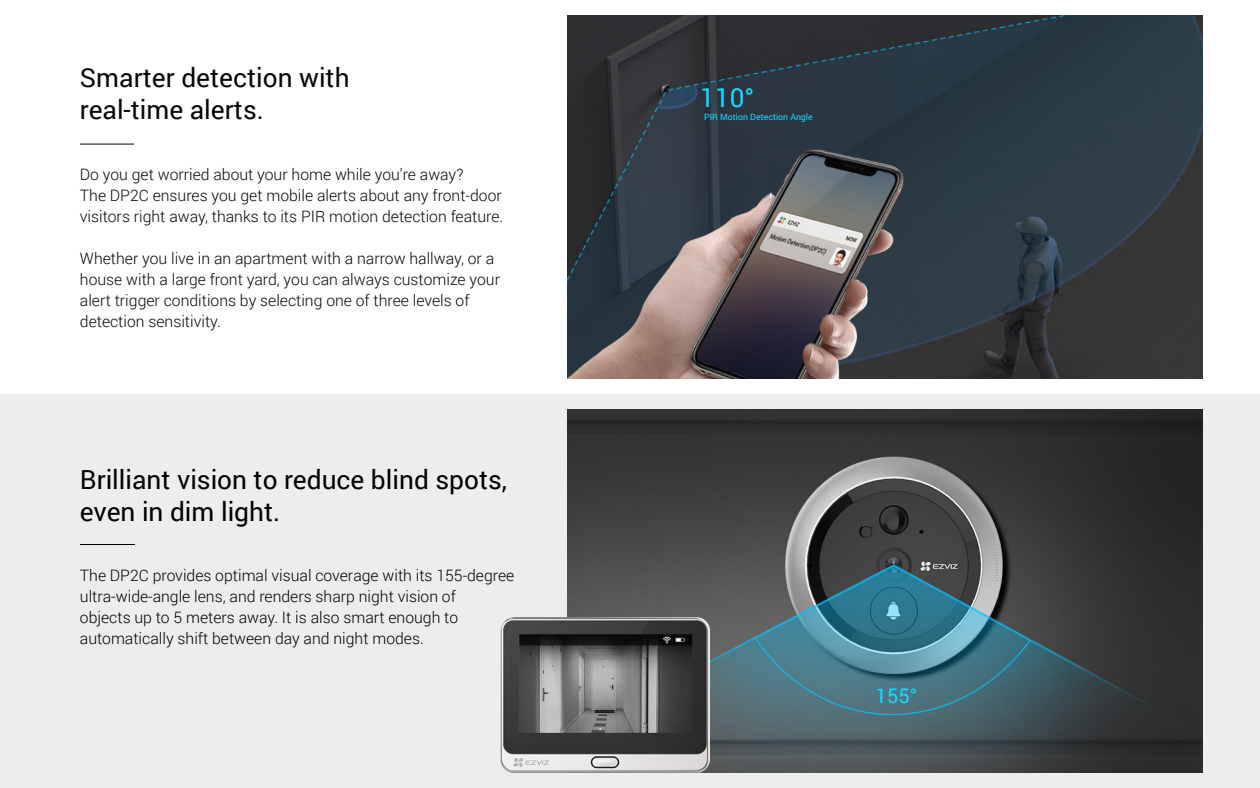
<style>
.page{position:relative;width:1260px;height:788px;background:#fff}
.page>*{position:absolute;margin:0;border:0;box-sizing:border-box;transform-origin:0 0}
.t1{font:26.25px/31.5px "Roboto";color:#000}
.t2{font:26.25px/31.5px "Roboto";color:#070707}
.t3{font:26.25px "Roboto";color:#10ddff}
.t4{font:20.12px "Roboto";color:#10ddff}
.t5{font:300 15.75px/21px "Roboto";color:#070707}
.t6{font:300 15.75px/21px "Roboto";color:#000}
.t7{font:8.75px "Roboto";color:#10ddff}
</style>
<div class="page">
<div style="left:0;top:394px;width:1260px;height:394px;background:#ededed"></div>
<img style="left:567px;top:16px;width:635px;height:362px">
<img style="left:567px;top:410px;width:635px;height:362px">
<hr style="left:80px;top:144px;width:54px;height:1px;background:#050505">
<hr style="left:80px;top:544px;width:54px;height:1px;background:#000">
<img style="left:567px;top:149px;width:336px;height:229px">
<img style="left:500px;top:617px;width:209px;height:155px">
<h1 class="t2" style="left:80px;top:61px;width:271px">Smarter detection with real-time alerts.</h1>
<p class="t5" style="left:80px;top:164px;width:425px">Do you get worried about your home while you’re away?<br>The DP2C ensures you get mobile alerts about any front-door visitors right away, thanks to its PIR motion detection feature.</p>
<p class="t5" style="left:80px;top:248px;width:422px">Whether you live in an apartment with a narrow hallway, or a house with a large front yard, you can always customize your alert trigger conditions by selecting one of three levels of detection sensitivity.</p>
<h1 class="t1" style="left:80px;top:463px;width:429px">Brilliant vision to reduce blind spots, even in dim light.</h1>
<p class="t6" style="left:80px;top:564px;width:436px">The DP2C provides optimal visual coverage with its 155-degree ultra-wide-angle lens, and renders sharp night vision of<br>objects up to 5 meters away. It is also smart enough to automatically shift between day and night modes.</p>
<h1 class="t3" style="left:700px;top:79px;width:56px">110°</h1>
<p class="t7" style="left:704px;top:111px;width:110px">PIR Motion Detection Angle</p>
<p class="t4" style="left:876px;top:681px;width:43px">155°</p>
</div>
